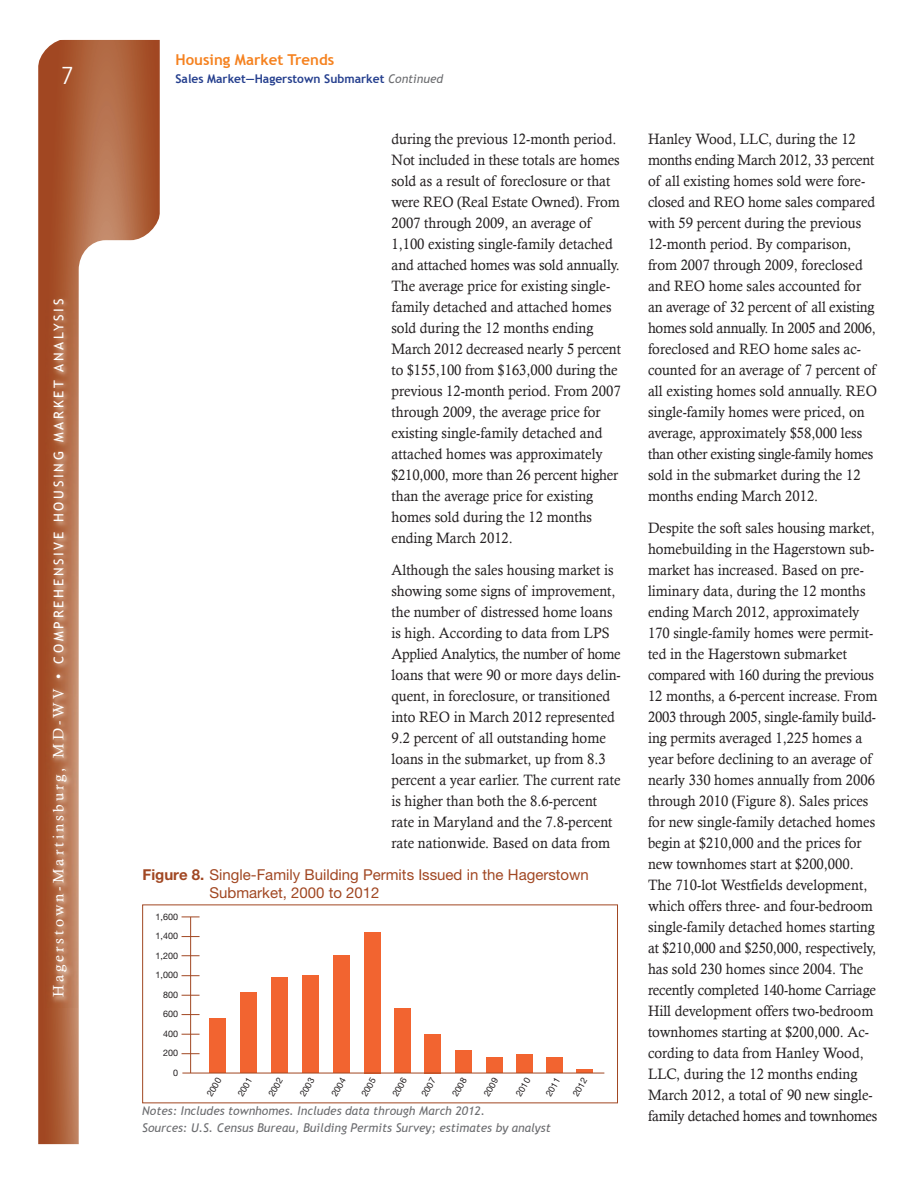
<style>
.page{position:relative;width:918px;height:1188px;background:#fff}
.page>*{position:absolute;margin:0;border:0;box-sizing:border-box;transform-origin:0 0}
.t1{font:300 27px "Rotis Sans Serif";color:#fff}
.t2{font:15px/21px "Calisto";color:#231f20;scale:.95 1}
.t3{font:15px/18px "Helvetica Neue";color:#a14722}
.level2{font:700 15px "Trebuchet MS";color:#f58220}
.t4{font:13.5px "Trebuchet MS";letter-spacing:.2em;color:#fff}
.t5{font:italic 12px "Trebuchet MS";color:#6c6d70}
.level2-2{font:700 12px "Trebuchet MS";color:#253f8e}
.t6{font:9px "Helvetica Neue";color:#231f20}
.s1{font-family:"Calisto";font-size:15px}
.s2{font-weight:400;font-style:italic;color:#6c6d70}
.s3{font-weight:700}
</style>
<div class="page">
<svg style="left:38px;top:40px;width:122px;height:1104px;background:#ad603b"></svg>
<svg style="left:79px;top:240px;width:106px;height:904px"></svg>
<svg style="left:38px;top:39px;width:30px;height:30px"></svg>
<svg style="left:130px;top:210px;width:36px;height:36px"></svg>
<img style="left:46px;top:290px;width:31px;height:717px">
<hr style="left:190px;top:917px;width:1px;height:156px;background:#a14722">
<div style="left:394px;top:1008px;width:16px;height:65px;background:#f26430"></div>
<div style="left:424px;top:1034px;width:17px;height:39px;background:#f26430"></div>
<div style="left:455px;top:1051px;width:17px;height:22px;background:#f26430"></div>
<div style="left:486px;top:1057px;width:17px;height:16px;background:#f26430"></div>
<div style="left:516px;top:1055px;width:17px;height:18px;background:#f26430"></div>
<div style="left:546px;top:1057px;width:17px;height:16px;background:#f26430"></div>
<hr style="left:576px;top:1070px;width:17px;height:3px;background:#f26430">
<div style="left:271px;top:978px;width:17px;height:95px;background:#f26430"></div>
<div style="left:333px;top:955px;width:17px;height:118px;background:#f26430"></div>
<div style="left:364px;top:932px;width:17px;height:141px;background:#f26430"></div>
<div style="left:302px;top:976px;width:17px;height:97px;background:#f26430"></div>
<div style="left:209px;top:1019px;width:17px;height:54px;background:#f26430"></div>
<div style="left:240px;top:992px;width:17px;height:81px;background:#f26430"></div>
<hr style="left:182px;top:1073px;width:422px;height:1px;background:#a14722">
<svg style="left:182px;top:1034px;width:18px;height:1px"></svg>
<svg style="left:182px;top:1053px;width:18px;height:1px"></svg>
<svg style="left:182px;top:975px;width:18px;height:1px"></svg>
<svg style="left:182px;top:995px;width:18px;height:1px"></svg>
<svg style="left:182px;top:1014px;width:18px;height:1px"></svg>
<svg style="left:182px;top:955px;width:18px;height:1px"></svg>
<svg style="left:182px;top:936px;width:18px;height:1px"></svg>
<svg style="left:182px;top:917px;width:18px;height:1px"></svg>
<h1 class="t1" style="left:61px;top:60px;width:14px">7</h1>
<p class="t4" style="left:51px;top:997px;width:700px;rotate:-90deg"><span class="s1">Hagerstown-Martinsburg, MD-WV •</span> COMPREHENSIVE HOUSING MARKET ANALYSIS</p>
<p class="level2" style="left:176px;top:50px;width:160px">Housing Market Trends</p>
<p class="level2-2" style="left:176px;top:71px;width:269px">Sales Market—Hagerstown Submarket <span class="s2">Continued</span></p>
<p class="t2" style="left:392px;top:128px;width:243px">during the previous 12-month period.<br>Not included in these totals are homes sold as a result of foreclosure or that were REO (Real Estate Owned). From 2007 through 2009, an average of 1,100 existing single-family detached and attached homes was sold annually.<br>The average price for existing single&shy;family detached and attached homes sold during the 12 months ending March 2012 decreased nearly 5 percent to $155,100 from $163,000 during the previous 12-month period. From 2007 through 2009, the average price for existing single-family detached and attached homes was approximately $210,000, more than 26 percent higher than the average price for existing homes sold during the 12 months ending March 2012.</p>
<p class="t2" style="left:392px;top:559px;width:243px">Although the sales housing market is showing some signs of improvement, the number of distressed home loans is high. According to data from LPS Applied Analytics, the number of home loans that were 90 or more days delin&shy;quent, in foreclosure, or transitioned into REO in March 2012 represented 9.2 percent of all outstanding home loans in the submarket, up from 8.3 percent a year earlier. The current rate is higher than both the 8.6-percent rate in Maryland and the 7.8-percent rate nationwide. Based on data from</p>
<p class="t3" style="left:209px;top:866px;width:381px;text-indent:-67px"><span class="s3">Figure 8.</span> Single-Family Building Permits Issued in the Hagerstown<br>Submarket, 2000 to 2012</p>
<p class="t6" style="left:156px;top:911px;width:24px">1,600</p>
<p class="t6" style="left:156px;top:931px;width:24px">1,400</p>
<p class="t6" style="left:156px;top:950px;width:24px">1,200</p>
<p class="t6" style="left:156px;top:970px;width:24px">1,000</p>
<p class="t6" style="left:163px;top:989px;width:17px">800</p>
<p class="t6" style="left:163px;top:1009px;width:17px">600</p>
<p class="t6" style="left:163px;top:1028px;width:17px">400</p>
<p class="t6" style="left:163px;top:1048px;width:17px">200</p>
<p class="t6" style="left:173px;top:1067px;width:7px">0</p>
<p class="t6" style="left:205px;top:1093px;width:22px;rotate:-60deg">2000</p>
<p class="t6" style="left:235px;top:1093px;width:22px;rotate:-60deg">2001</p>
<p class="t6" style="left:266px;top:1093px;width:22px;rotate:-60deg">2002</p>
<p class="t6" style="left:298px;top:1093px;width:22px;rotate:-60deg">2003</p>
<p class="t6" style="left:329px;top:1093px;width:22px;rotate:-60deg">2004</p>
<p class="t6" style="left:359px;top:1093px;width:22px;rotate:-60deg">2005</p>
<p class="t6" style="left:390px;top:1093px;width:22px;rotate:-60deg">2006</p>
<p class="t6" style="left:419px;top:1093px;width:22px;rotate:-60deg">2007</p>
<p class="t6" style="left:450px;top:1093px;width:22px;rotate:-60deg">2008</p>
<p class="t6" style="left:481px;top:1093px;width:22px;rotate:-60deg">2009</p>
<p class="t6" style="left:514px;top:1093px;width:22px;rotate:-60deg">2010</p>
<p class="t6" style="left:543px;top:1093px;width:22px;rotate:-60deg">2011</p>
<p class="t6" style="left:570px;top:1093px;width:22px;rotate:-60deg">2012</p>
<p class="t5" style="left:142px;top:1104px;width:344px">Notes: Includes townhomes. Includes data through March 2012.</p>
<p class="t5" style="left:142px;top:1121px;width:410px">Sources: U.S. Census Bureau, Building Permits Survey; estimates by analyst</p>
<p class="t2" style="left:648px;top:128px;width:243px">Hanley Wood, LLC, during the 12 months ending March 2012, 33 percent of all existing homes sold were fore&shy;closed and REO home sales compared with 59 percent during the previous 12-month period. By comparison, from 2007 through 2009, foreclosed and REO home sales accounted for an average of 32 percent of all existing homes sold annually. In 2005 and 2006, foreclosed and REO home sales ac&shy;counted for an average of 7 percent of all existing homes sold annually. REO single-family homes were priced, on average, approximately $58,000 less than other existing single-family homes sold in the submarket during the 12 months ending March 2012.</p>
<p class="t2" style="left:648px;top:517px;width:243px">Despite the soft sales housing market, homebuilding in the Hagerstown sub&shy;market has increased. Based on pre&shy;liminary data, during the 12 months ending March 2012, approximately 170 single-family homes were permit&shy;ted in the Hagerstown submarket compared with 160 during the previous 12 months, a 6-percent increase. From 2003 through 2005, single-family build&shy;ing permits averaged 1,225 homes a year before declining to an average of nearly 330 homes annually from 2006 through 2010 (Figure 8). Sales prices for new single-family detached homes begin at $210,000 and the prices for new townhomes start at $200,000.<br>The 710-lot Westfields development, which offers three- and four-bedroom single-family detached homes starting at $210,000 and $250,000, respectively, has sold 230 homes since 2004. The recently completed 140-home Carriage Hill development offers two-bedroom townhomes starting at $200,000. Ac&shy;cording to data from Hanley Wood, LLC, during the 12 months ending March 2012, a total of 90 new single&shy;family detached homes and townhomes</p>
</div>
